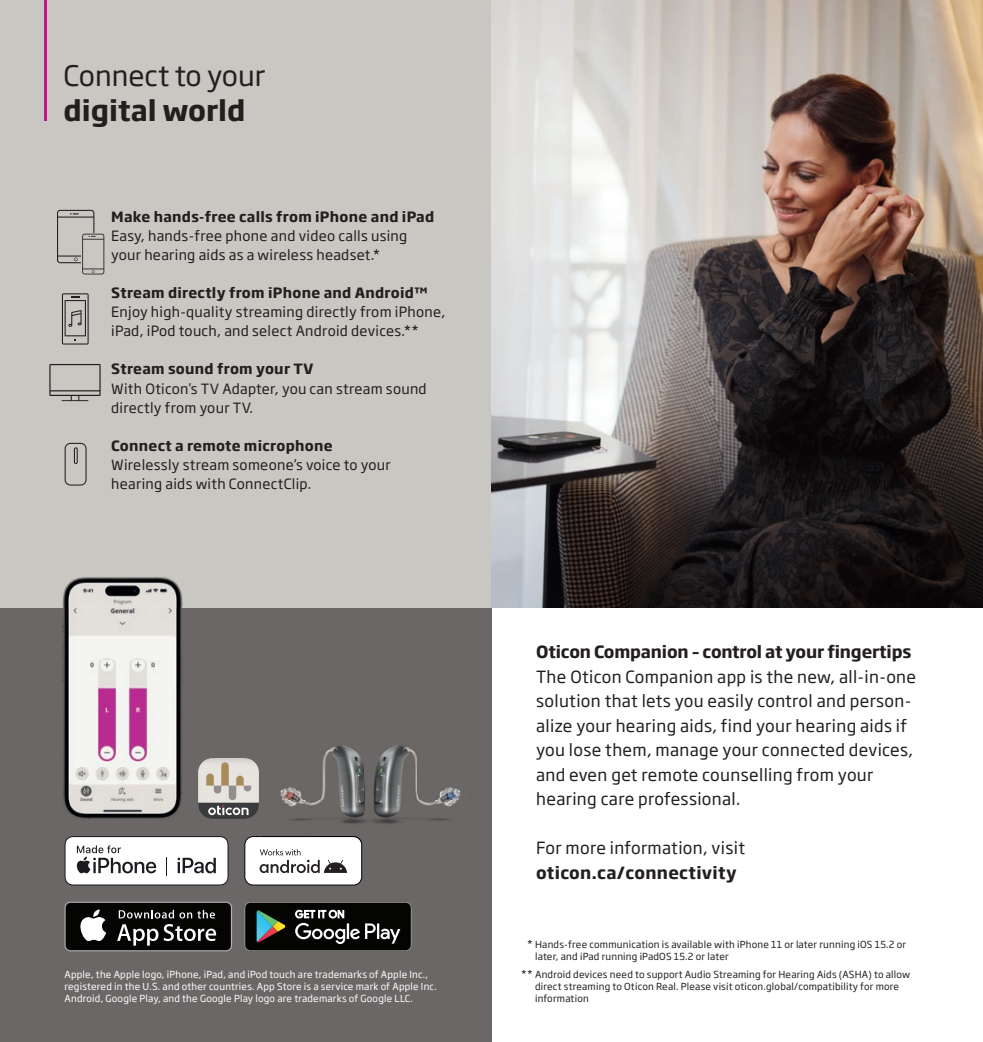
<style>
.page{position:relative;width:983px;height:1042px;background:#fff}
.page>*{position:absolute;margin:0;border:0;box-sizing:border-box;transform-origin:0 0}
.t1{font:28px "Soho Gothic Pro";color:#231f20}
.t2{font:700 28px "Soho Gothic Pro";color:#231f20}
.t3{font:16.62px/24.5px "Soho Gothic Pro";letter-spacing:.02em;color:#231f20}
.t4{font:700 16.62px "Soho Gothic Pro";letter-spacing:-.01em;color:#231f20}
.t5{font:700 16.62px "Soho Gothic Pro";letter-spacing:.02em;color:#231f20}
.t6{font:14px/19.2px "Soho Gothic Pro";letter-spacing:.02em;color:#231f20}
.t7{font:700 14px "Soho Gothic Pro";letter-spacing:.02em;color:#231f20}
.t8{font:9.62px/12.2px "Soho Gothic Pro";letter-spacing:.02em;color:#231f20}
.t9{font:9.62px/12.2px "Soho Gothic Pro";letter-spacing:.02em;color:#fff}
.s1{font-size:10.5px}
</style>
<div class="page">
<div style="left:0;top:608px;width:491px;height:434px;background:#6b6766"></div>
<div style="left:0;top:0;width:491px;height:608px;background:#c9c7c2"></div>
<img style="left:62px;top:577px;width:121px;height:242px">
<svg style="left:244px;top:902px;width:167px;height:49px;background:#2b2f2c"></svg>
<svg style="left:64px;top:902px;width:168px;height:49px"></svg>
<div style="left:66px;top:903px;width:165px;height:47px;background:#040503;border-radius:5px"></div>
<svg style="left:80px;top:909px;width:26px;height:32px"></svg>
<svg style="left:117px;top:924px;width:99px;height:21px"></svg>
<svg style="left:119px;top:910px;width:96px;height:8px"></svg>
<svg style="left:244px;top:836px;width:118px;height:49px;background:#dedede"></svg>
<img style="left:280px;top:745px;width:181px;height:55px">
<img style="left:283px;top:800px;width:29px;height:21px">
<img style="left:312px;top:800px;width:146px;height:24px">
<img style="left:259px;top:836px;width:103px;height:6px">
<svg style="left:64px;top:836px;width:164px;height:49px;background:#dad9da"></svg>
<svg style="left:198px;top:758px;width:61px;height:61px;background:#b4afa8"></svg>
<img style="left:491px;top:0;width:491px;height:608px">
<hr style="left:45px;top:0;width:2px;height:64px;background:#c5168c">
<hr style="left:45px;top:64px;width:2px;height:57px;background:#c5168c">
<svg style="left:62px;top:293px;width:27px;height:51px"></svg>
<svg style="left:49px;top:364px;width:51px;height:37px"></svg>
<svg style="left:65px;top:443px;width:21px;height:42px"></svg>
<svg style="left:74px;top:447px;width:4px;height:17px"></svg>
<svg style="left:83px;top:235px;width:22px;height:40px"></svg>
<svg style="left:57px;top:210px;width:47px;height:64px"></svg>
<h1 class="t1" style="left:64px;top:54px;width:203px">Connect to your</h1>
<h1 class="t2" style="left:64px;top:89px;width:183px">digital world</h1>
<p class="t7" style="left:111px;top:205px;width:324px">Make hands-free calls from iPhone and iPad</p>
<p class="t6" style="left:111px;top:225px;width:297px">Easy, hands-free phone and video calls using your hearing aids as a wireless headset.*</p>
<p class="t7" style="left:111px;top:282px;width:318px">Stream directly from iPhone and Android™</p>
<p class="t6" style="left:111px;top:302px;width:336px">Enjoy high-quality streaming directly from iPhone, iPad, iPod touch, and select Android devices.**</p>
<p class="t7" style="left:111px;top:358px;width:204px">Stream sound from your TV</p>
<p class="t6" style="left:111px;top:378px;width:317px">With Oticon’s TV Adapter, you can stream sound directly from your TV.</p>
<p class="t7" style="left:111px;top:434px;width:223px">Connect a remote microphone</p>
<p class="t6" style="left:111px;top:454px;width:281px">Wirelessly stream someone’s voice to your hearing aids with ConnectClip.</p>
<p class="t9" style="left:64px;top:967px;width:373px">Apple, the Apple logo, iPhone, iPad, and iPod touch are trademarks of Apple Inc., registered in the U.S. and other countries. App Store is a service mark of Apple Inc.<br>Android, Google Play, and the Google Play logo are trademarks of Google LLC.</p>
<p class="t4" style="left:536px;top:639px;width:376px">Oticon Companion – control at your fingertips</p>
<p class="t3" style="left:536px;top:663px;width:381px">The Oticon Companion app is the new, all-in-one solution that lets you easily control and person&shy;alize your hearing aids, find your hearing aids if you lose them, manage your connected devices, and even get remote counselling from your hearing care professional.</p>
<p class="t3" style="left:536px;top:835px;width:210px">For more information, visit</p>
<p class="t5" style="left:536px;top:859px;width:202px">oticon.ca/connectivity</p>
<p class="t8" style="left:535px;top:937px;width:372px;text-indent:-8px"><span class="s1">*</span> Hands-free communication is available with iPhone 11 or later running iOS 15.2 or later, and iPad running iPadOS 15.2 or later</p>
<p class="t8" style="left:535px;top:967px;width:376px;text-indent:-14px"><span class="s1">**</span> Android devices need to support Audio Streaming for Hearing Aids (ASHA) to allow direct streaming to Oticon Real. Please visit oticon.global/compatibility for more information</p>
</div>
